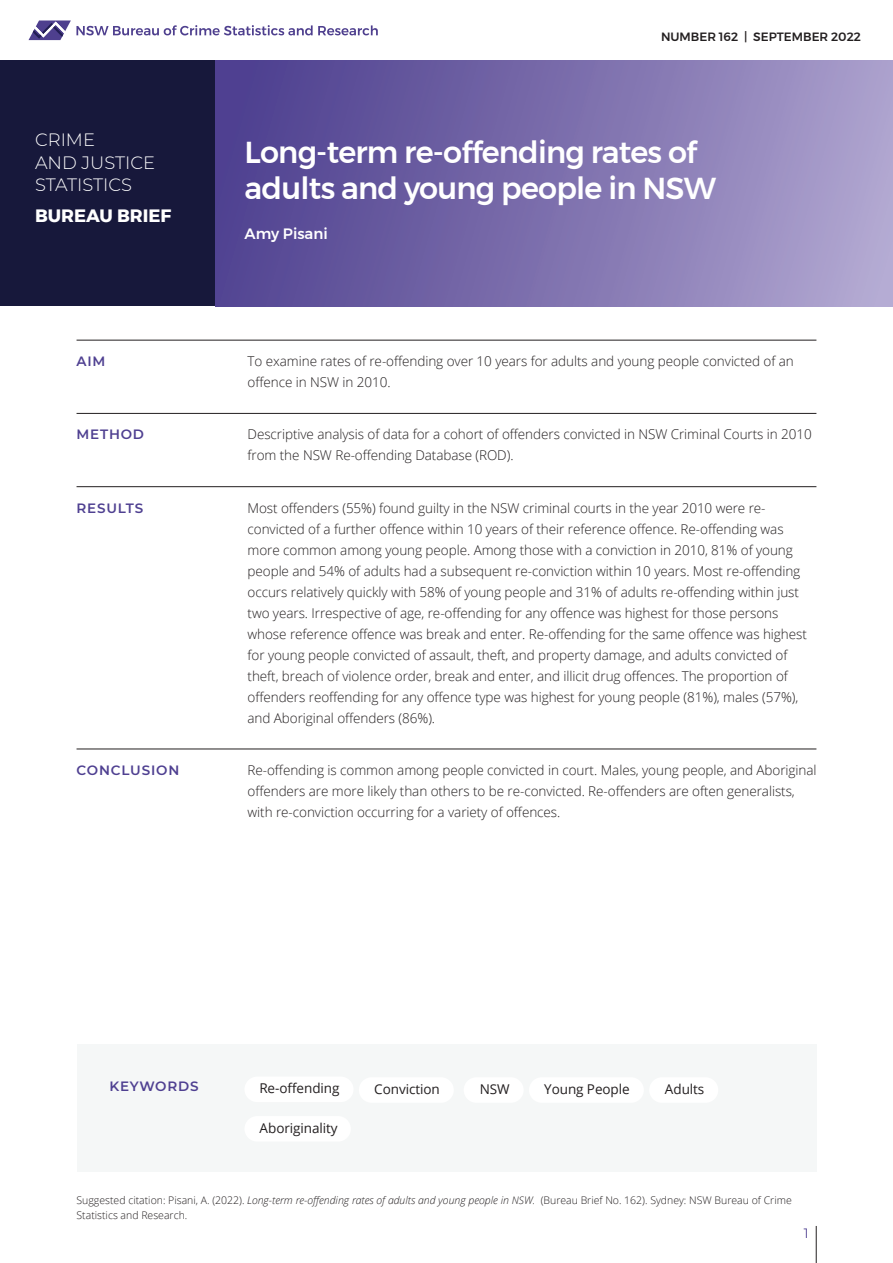
<style>
.page{position:relative;width:893px;height:1263px;background:#fff}
.page>*{position:absolute;margin:0;border:0;box-sizing:border-box;transform-origin:0 0}
.t1{font:500 30.15px/36px "Montserrat";letter-spacing:-.025em;color:#fff}
.t2{font:300 17.85px/22.5px "Montserrat";color:#fff}
.t3{font:700 17.85px "Montserrat";color:#fff}
.Author{font:500 15px "Montserrat";color:#fff}
.Body_copy{font:300 13.5px/21px "Open Sans";letter-spacing:-.005em;color:#231f20}
.t4{font:13.5px "Open Sans";letter-spacing:-.005em;color:#231f20}
.Body_copy-2{font:600 13.5px "Montserrat";letter-spacing:.06em;color:#4f4091}
.t5{font:13.5px "Montserrat";color:#4f4091}
.Number_and_Month_BB{font:500 12px "Montserrat";color:#231f20}
.Footnote{font:300 10.5px/15px "Open Sans";color:#231f20}
.s1{font-style:italic}
</style>
<div class="page">
<svg style="left:29px;top:20px;width:349px;height:20px"></svg>
<hr style="left:77px;top:340px;width:739px;height:1px;background:#231f20">
<hr style="left:77px;top:413px;width:739px;height:1px;background:#231f20">
<hr style="left:77px;top:486px;width:739px;height:1px;background:#231f20">
<hr style="left:77px;top:749px;width:739px;height:1px;background:#231f20">
<hr style="left:816px;top:1226px;width:1px;height:37px;background:#231f20">
<div style="left:77px;top:1044px;width:739px;height:127px;background:#f5f7f7"></div>
<div style="left:244px;top:1076px;width:109px;height:26px;background:#fff;border-radius:13px"></div>
<div style="left:359px;top:1077px;width:95px;height:26px;background:#fff;border-radius:13px"></div>
<div style="left:464px;top:1077px;width:60px;height:26px;background:#fff;border-radius:13px"></div>
<div style="left:529px;top:1077px;width:115px;height:26px;background:#fff;border-radius:13px"></div>
<div style="left:649px;top:1077px;width:69px;height:26px;background:#fff;border-radius:13px"></div>
<div style="left:244px;top:1116px;width:107px;height:25px;background:#fff;border-radius:13px"></div>
<div style="left:0;top:61px;width:215px;height:245px;background:#17183b"></div>
<div style="left:215px;top:61px;width:678px;height:245px;background:linear-gradient(to right,#4c3d8d,#afa4ce)"></div>
<p class="t2" style="left:35px;top:128px;width:122px">CRIME<br>AND JUSTICE<br>STATISTICS</p>
<p class="t3" style="left:35px;top:202px;width:138px">BUREAU BRIEF</p>
<p class="Number_and_Month_BB" style="left:661px;top:27px;width:201px">NUMBER 162 | SEPTEMBER 2022</p>
<h1 class="t1" style="left:244px;top:134px;width:473px">Long-term re-offending rates of adults and young people in NSW</h1>
<p class="Author" style="left:244px;top:222px;width:85px">Amy Pisani</p>
<p class="Body_copy-2" style="left:77px;top:352px;width:30px">AIM</p>
<p class="Body_copy" style="left:248px;top:350px;width:548px">To examine rates of re-offending over 10 years for adults and young people convicted of an offence in NSW in 2010.</p>
<p class="Body_copy-2" style="left:77px;top:425px;width:69px">METHOD</p>
<p class="Body_copy" style="left:248px;top:423px;width:566px">Descriptive analysis of data for a cohort of offenders convicted in NSW Criminal Courts in 2010 from the NSW Re-offending Database (ROD).</p>
<p class="Body_copy-2" style="left:77px;top:498px;width:68px">RESULTS</p>
<p class="Body_copy" style="left:248px;top:497px;width:561px">Most offenders (55%) found guilty in the NSW criminal courts in the year 2010 were re&shy;convicted of a further offence within 10 years of their reference offence. Re-offending was more common among young people. Among those with a conviction in 2010, 81% of young people and 54% of adults had a subsequent re-conviction within 10 years. Most re-offending occurs relatively quickly with 58% of young people and 31% of adults re-offending within just two years. Irrespective of age, re-offending for any offence was highest for those persons whose reference offence was break and enter. Re-offending for the same offence was highest for young people convicted of assault, theft, and property damage, and adults convicted of theft, breach of violence order, break and enter, and illicit drug offences. The proportion of offenders reoffending for any offence type was highest for young people (81%), males (57%), and Aboriginal offenders (86%).</p>
<p class="Body_copy-2" style="left:77px;top:760px;width:104px">CONCLUSION</p>
<p class="Body_copy" style="left:248px;top:759px;width:570px">Re-offending is common among people convicted in court. Males, young people, and Aboriginal offenders are more likely than others to be re-convicted. Re-offenders are often generalists, with re-conviction occurring for a variety of offences.</p>
<p class="Body_copy-2" style="left:110px;top:1076px;width:91px">KEYWORDS</p>
<p class="t4" style="left:259px;top:1079px;width:82px">Re-offending</p>
<p class="t4" style="left:374px;top:1080px;width:67px">Conviction</p>
<p class="t4" style="left:480px;top:1080px;width:31px">NSW</p>
<p class="t4" style="left:544px;top:1080px;width:87px">Young People</p>
<p class="t4" style="left:665px;top:1080px;width:41px">Adults</p>
<p class="t4" style="left:260px;top:1119px;width:80px">Aboriginality</p>
<p class="Footnote" style="left:77px;top:1193px;width:717px">Suggested citation: Pisani, A. (2022). <span class="s1">Long-term re-offending rates of adults and young people in NSW.</span> (Bureau Brief No. 162). Sydney: NSW Bureau of Crime<br>Statistics and Research.</p>
<p class="t5" style="left:804px;top:1224px;width:6px">1</p>
</div>
